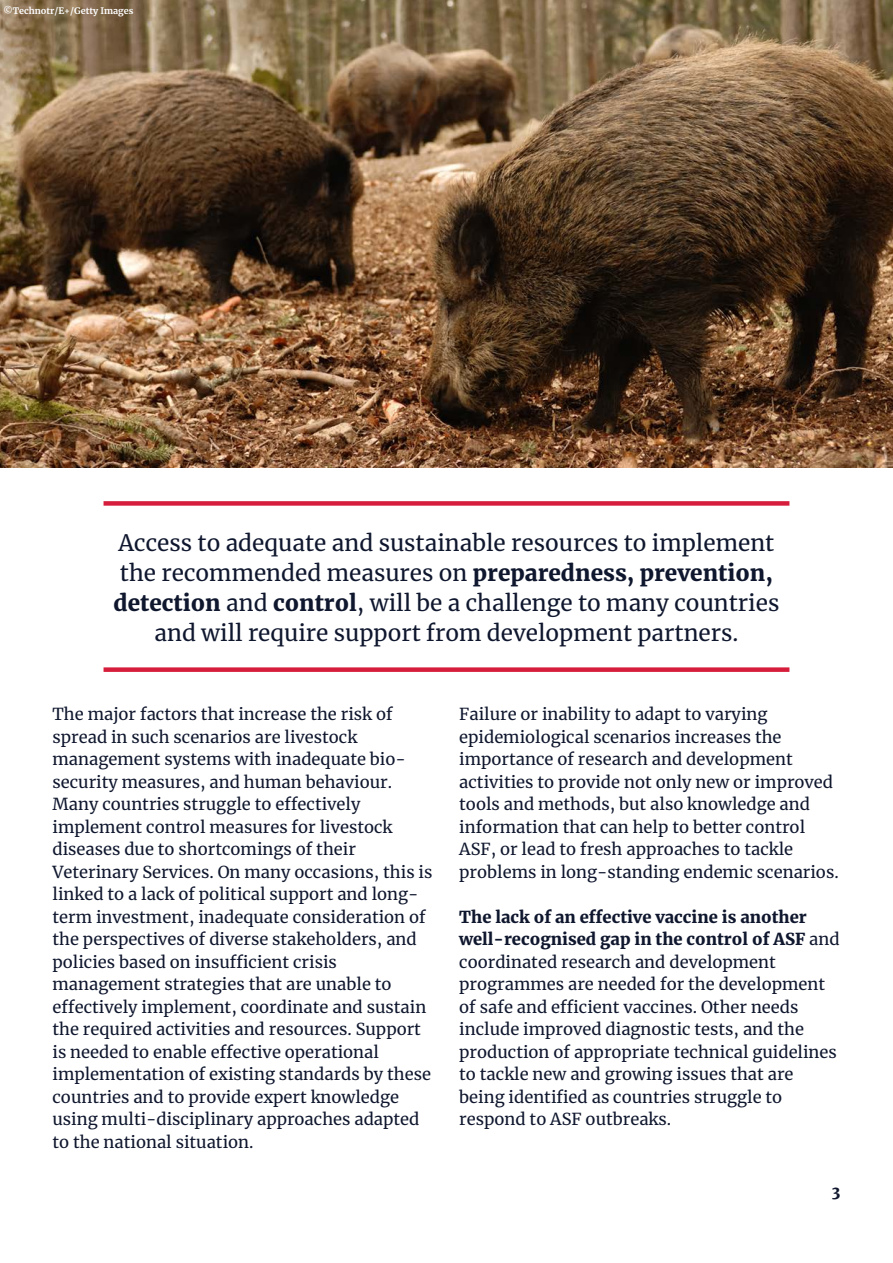
<style>
.page{position:relative;width:893px;height:1263px;background:#fff}
.page>*{position:absolute;margin:0;border:0;box-sizing:border-box;transform-origin:0 0}
.t1{font:22.5px/30px "Merriweather";color:#0f172e;text-align:center}
.t2{font:16.5px/22.5px "Merriweather";color:#0f172e}
.t3{font:900 15px "Merriweather";color:#0f172e}
.t4{font:700 9px "Merriweather";color:#fff}
.s1{font-weight:900}
</style>
<div class="page">
<img style="left:0;top:0;width:893px;height:468px">
<div style="left:104px;top:501px;width:685px;height:5px;background:#d61d3b"></div>
<div style="left:104px;top:667px;width:685px;height:5px;background:#d61d3b"></div>
<p class="t4" style="left:3px;top:5px;width:132px">©Technotr/E+/Getty Images</p>
<h1 class="t1" style="left:114px;top:527px;width:667px">Access to adequate and sustainable resources to implement the recommended measures on <span class="s1">preparedness, prevention, detection</span> and <span class="s1">control</span>, will be a challenge to many countries and will require support from development partners.</h1>
<p class="t2" style="left:53px;top:702px;width:381px">The major factors that increase the risk of spread in such scenarios are livestock management systems with inadequate bio&shy;security measures, and human behaviour.<br>Many countries struggle to effectively implement control measures for livestock diseases due to shortcomings of their Veterinary Services. On many occasions, this is linked to a lack of political support and long&shy;term investment, inadequate consideration of the perspectives of diverse stakeholders, and policies based on insufficient crisis management strategies that are unable to effectively implement, coordinate and sustain the required activities and resources. Support is needed to enable effective operational implementation of existing standards by these countries and to provide expert knowledge using multi-disciplinary approaches adapted to the national situation.</p>
<p class="t2" style="left:459px;top:702px;width:381px">Failure or inability to adapt to varying epidemiological scenarios increases the importance of research and development activities to provide not only new or improved tools and methods, but also knowledge and information that can help to better control ASF, or lead to fresh approaches to tackle problems in long-standing endemic scenarios.</p>
<p class="t2" style="left:459px;top:905px;width:382px"><span class="s1">The lack of an effective vaccine is another well-recognised gap in the control of ASF</span> and coordinated research and development programmes are needed for the development of safe and efficient vaccines. Other needs include improved diagnostic tests, and the production of appropriate technical guidelines to tackle new and growing issues that are being identified as countries struggle to respond to ASF outbreaks.</p>
<p class="t3" style="left:832px;top:1181px;width:10px">3</p>
</div>
